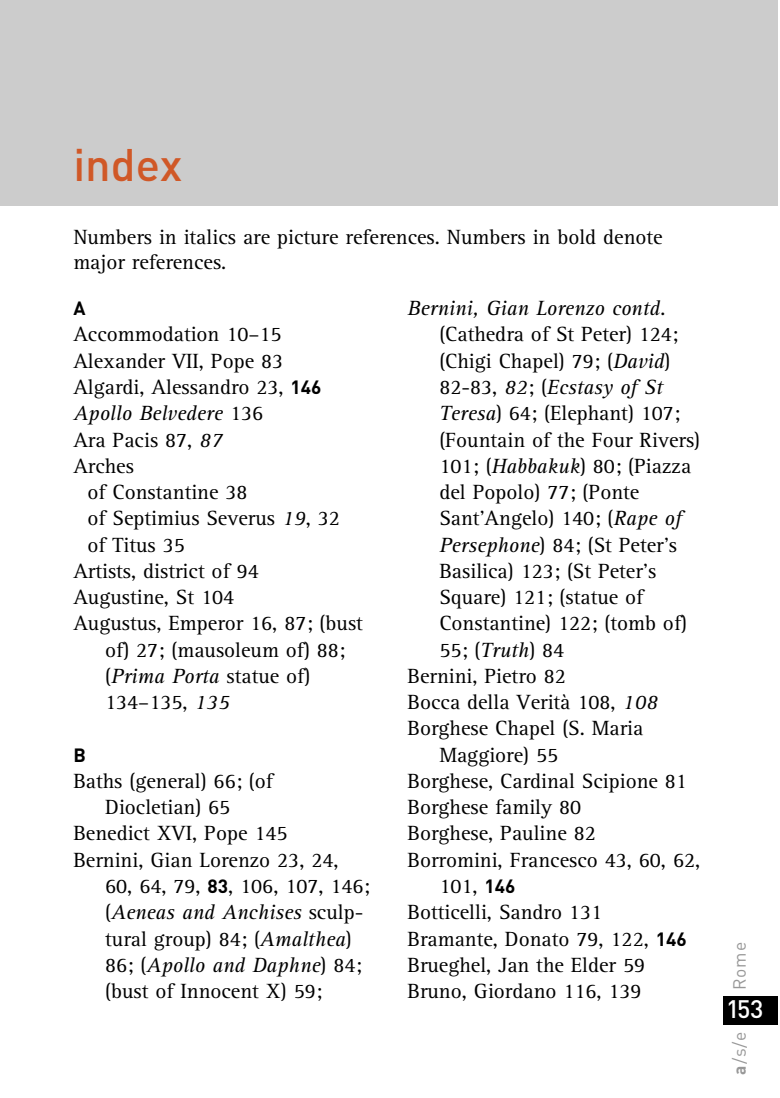
<style>
.page{position:relative;width:780px;height:1098px;background:#fff}
.page>*{position:absolute;margin:0;border:0;box-sizing:border-box;transform-origin:0 0}
.t1{font:500 45px "DIN";color:#d05827}
.t2{font:500 25px "DIN";color:#fff}
.t3{font:21.25px/25px "H Rotis Serif";color:#000}
.t4{font:italic 21.25px "H Rotis Serif";color:#000}
.t5{font:700 19px "DIN";color:#000}
.t6{font:17.5px "DIN";color:#989898}
.s1{font-family:"DIN";font-weight:700;font-size:19px}
.s2{font-style:normal}
.s3{font-style:italic}
.s4{font-weight:700}
</style>
<div class="page">
<div style="left:723px;top:996px;width:55px;height:28px;background:#000"></div>
<div style="left:0;top:0;width:778px;height:206px;background:#ccc"></div>
<h1 class="t1" style="left:73px;top:149px;width:110px">index</h1>
<p class="t3" style="left:73px;top:226px;width:591px">Numbers in italics are picture references. Numbers in bold denote major references.</p>
<p class="t5" style="left:73px;top:302px;width:14px">A</p>
<p class="t3" style="left:73px;top:323px;width:210px">Accommodation 10–15</p>
<p class="t3" style="left:73px;top:350px;width:211px">Alexander VII, Pope 83</p>
<p class="t3" style="left:73px;top:376px;width:250px">Algardi, Alessandro 23, <span class="s1">146</span></p>
<p class="t4" style="left:73px;top:405px;width:191px">Apollo Belvedere <span class="s2">136</span></p>
<p class="t3" style="left:73px;top:428px;width:151px">Ara Pacis 87, <span class="s3">87</span></p>
<p class="t3" style="left:73px;top:455px;width:62px">Arches</p>
<p class="t3" style="left:88px;top:481px;width:161px">of Constantine 38</p>
<p class="t3" style="left:88px;top:507px;width:254px">of Septimius Severus <span class="s3">19</span>, 32</p>
<p class="t3" style="left:88px;top:533px;width:99px">of Titus 35</p>
<p class="t3" style="left:73px;top:560px;width:187px">Artists, district of 94</p>
<p class="t3" style="left:73px;top:586px;width:162px">Augustine, St 104</p>
<p class="t3" style="left:73px;top:612px;width:291px">Augustus, Emperor 16, 87; (bust</p>
<p class="t3" style="left:105px;top:638px;width:242px">of) 27; (mausoleum of) 88;</p>
<p class="t3" style="left:105px;top:665px;width:207px">(<span class="s3">Prima Porta</span> statue of)</p>
<p class="t3" style="left:105px;top:691px;width:126px">134–135, <span class="s3">135</span></p>
<p class="t5" style="left:73px;top:748px;width:14px">B</p>
<p class="t3" style="left:73px;top:770px;width:201px">Baths (general) 66; (of</p>
<p class="t3" style="left:105px;top:796px;width:127px">Diocletian) 65</p>
<p class="t3" style="left:73px;top:822px;width:216px">Benedict XVI, Pope 145</p>
<p class="t3" style="left:73px;top:848px;width:267px">Bernini, Gian Lorenzo 23, 24,</p>
<p class="t3" style="left:105px;top:875px;width:266px">60, 64, 79, <span class="s1">83</span>, 106, 107, 146;</p>
<p class="t4" style="left:105px;top:903px;width:260px"><span class="s2">(</span>Aeneas and Anchises <span class="s2">sculp-</span></p>
<p class="t3" style="left:105px;top:927px;width:248px">tural group) 84; (<span class="s3">Amalthea</span>)</p>
<p class="t4" style="left:105px;top:956px;width:258px"><span class="s2">86; (</span>Apollo and Daphne<span class="s2">) 84;</span></p>
<p class="t3" style="left:105px;top:980px;width:218px">(bust of Innocent X) 59;</p>
<p class="t4" style="left:407px;top:300px;width:260px">Bernini, Gian Lorenzo contd.</p>
<p class="t3" style="left:439px;top:323px;width:240px">(Cathedra of St Peter) 124;</p>
<p class="t3" style="left:439px;top:350px;width:233px">(Chigi Chapel) 79; (<span class="s3">David</span>)</p>
<p class="t4" style="left:439px;top:378px;width:225px"><span class="s2">82-83,</span> 82<span class="s2">; (</span>Ecstasy of St</p>
<p class="t3" style="left:439px;top:402px;width:242px"><span class="s3">Teresa</span>) 64; (Elephant) 107;</p>
<p class="t3" style="left:439px;top:428px;width:262px">(Fountain of the Four Rivers)</p>
<p class="t3" style="left:439px;top:455px;width:253px">101; (<span class="s3">Habbakuk</span>) 80; (Piazza</p>
<p class="t3" style="left:439px;top:481px;width:201px">del Popolo) 77; (Ponte</p>
<p class="t3" style="left:439px;top:507px;width:244px">Sant'Angelo) 140; (<span class="s3">Rape of</span></p>
<p class="t3" style="left:439px;top:533px;width:239px"><span class="s3">Persephone</span>) 84; (St Peter's</p>
<p class="t3" style="left:439px;top:560px;width:218px">Basilica) 123; (St Peter's</p>
<p class="t3" style="left:439px;top:586px;width:205px">Square) 121; (statue of</p>
<p class="t3" style="left:439px;top:612px;width:249px">Constantine) 122; (tomb of)</p>
<p class="t3" style="left:439px;top:638px;width:126px">55; (<span class="s3">Truth</span>) 84</p>
<p class="t3" style="left:407px;top:665px;width:160px">Bernini, Pietro 82</p>
<p class="t3" style="left:407px;top:691px;width:252px">Bocca della Verità 108, <span class="s3">108</span></p>
<p class="t3" style="left:407px;top:717px;width:237px">Borghese Chapel (S. Maria</p>
<p class="t3" style="left:439px;top:743px;width:120px">Maggiore) 55</p>
<p class="t3" style="left:407px;top:770px;width:281px">Borghese, Cardinal Scipione 81</p>
<p class="t3" style="left:407px;top:796px;width:175px">Borghese family 80</p>
<p class="t3" style="left:407px;top:822px;width:190px">Borghese, Pauline 82</p>
<p class="t3" style="left:407px;top:848px;width:294px">Borromini, Francesco 43, 60, 62,</p>
<p class="t3" style="left:439px;top:875px;width:78px">101, <span class="s1">146</span></p>
<p class="t3" style="left:407px;top:901px;width:196px">Botticelli, Sandro 131</p>
<p class="t3" style="left:407px;top:927px;width:281px">Bramante, Donato 79, 122, <span class="s1">146</span></p>
<p class="t3" style="left:407px;top:953px;width:239px">Brueghel, Jan the Elder 59</p>
<p class="t3" style="left:407px;top:980px;width:236px">Bruno, Giordano 116, 139</p>
<p class="t6" style="left:733px;top:990px;width:50px;rotate:-90deg">Rome</p>
<p class="t2" style="left:726px;top:1000px;width:39px">153</p>
<p class="t6" style="left:733px;top:1074px;width:45px;rotate:-90deg"><span class="s4">a</span>/s/e</p>
</div>
